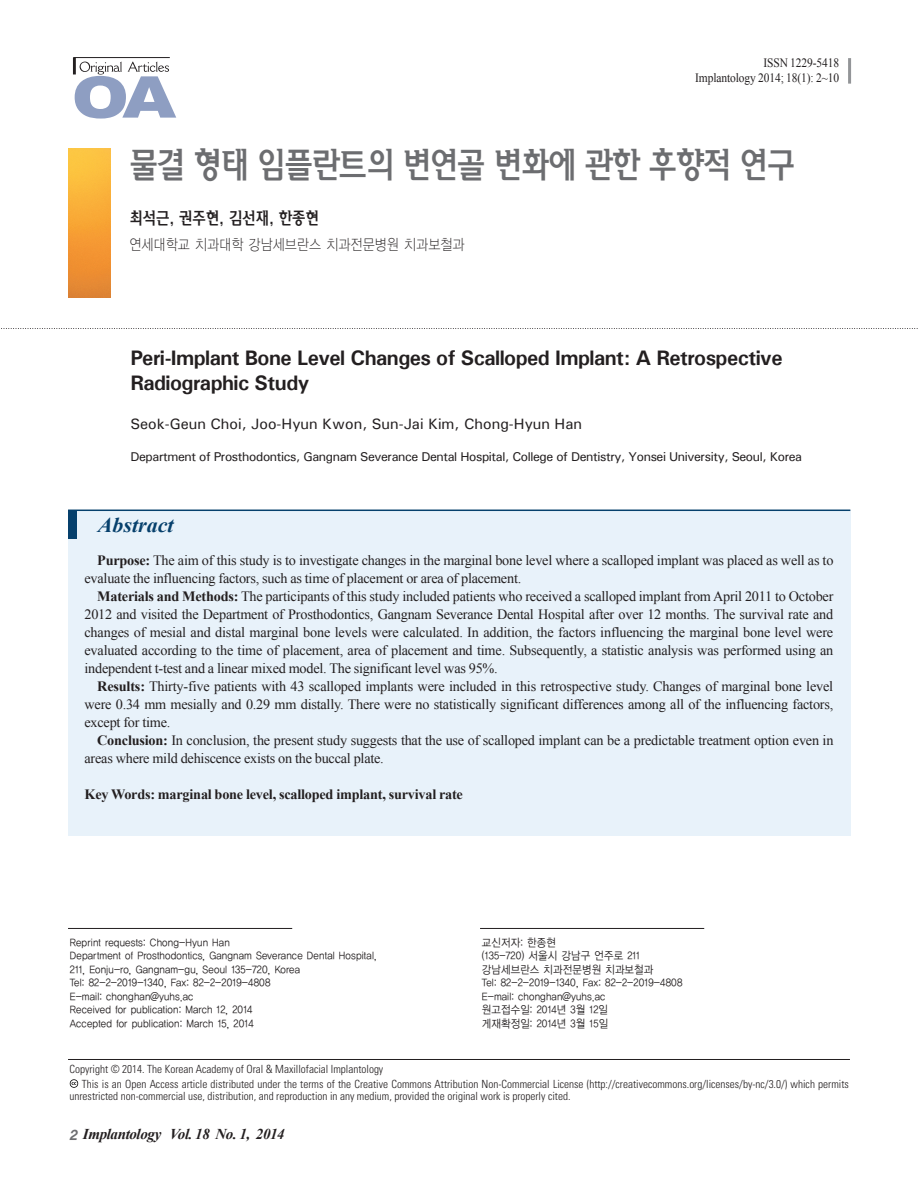
<style>
.page{position:relative;width:918px;height:1188px;background:#fff}
.page>*{position:absolute;margin:0;border:0;box-sizing:border-box;transform-origin:0 0}
.국문제목{font:34.5px "YDI Soma M KS Cpc EUC H";letter-spacing:-.075em;color:#6c6d70;scale:.85 1}
.논문제목{font:700 21px/25.5px "Univers";letter-spacing:-.025em;color:#231f20}
.본문{font:italic 700 21px "Times New Roman";color:#06406c;scale:1.05 1}
.국문저자{font:16.5px "YDI Soma M KS Cpc EUC H";letter-spacing:-.05em;color:#231f20;scale:.85 1}
.저자{font:500 15px "Univers";color:#231f20}
.머리말짝논문종류{font:italic 700 15px "Times New Roman";letter-spacing:-.025em;color:#231f20}
.국문소속{font:15px "YDIYGO110 KS Cpc EUC H";letter-spacing:-.05em;color:#231f20;scale:.85 1}
.영문초록{font:14.25px/18px "Times New Roman";letter-spacing:-.015em;color:#231f20}
.키워드{font:700 14.25px "Times New Roman";letter-spacing:-.015em;color:#231f20}
.소속{font:500 12.75px "Univers";letter-spacing:-.03em;color:#231f20}
.ISSN{font:12.75px "Times New Roman";letter-spacing:-.01em;color:#231f20;scale:.9 1}
.교신저자{font:11.25px/13.5px "YDIYGO120 KS Cpc EUC H";letter-spacing:-.05em;color:#231f20;scale:.9 1}
.copy-open{font:300 condensed 11.25px/12px "Univers";color:#231f20}
.s1{font-weight:700}
.s2{font-family:"YDIYGO360";font-weight:400;font-size:13.5px;color:#6c6d70}
</style>
<div class="page">
<img style="left:68px;top:149px;width:43px;height:149px">
<svg style="left:1px;top:328px;width:917px;height:1px"></svg>
<div style="left:68px;top:511px;width:782px;height:324px;background:#e8f2fa"></div>
<div style="left:68px;top:510px;width:9px;height:29px;background:#06406c"></div>
<hr style="left:68px;top:510px;width:782px;height:1px;background:#06406c">
<hr style="left:73px;top:58px;width:3px;height:16px;background:#231f20">
<hr style="left:73px;top:57px;width:97px;height:1px;background:#231f20">
<svg style="left:75px;top:62px;width:101px;height:57px"></svg>
<hr style="left:68px;top:928px;width:224px;height:1px;background:#231f20">
<hr style="left:480px;top:928px;width:224px;height:1px;background:#231f20">
<svg style="left:70px;top:1079px;width:9px;height:9px"></svg>
<hr style="left:68px;top:1059px;width:782px;height:1px;background:#231f20">
<hr style="left:848px;top:58px;width:3px;height:26px;background:#939598">
<p class="ISSN" style="left:763px;top:54px;width:86px">ISSN 1229-5418</p>
<p class="ISSN" style="left:695px;top:69px;width:161px">Implantology 2014; 18(1): 2~10</p>
<p class="국문제목" style="left:129px;top:145px;width:786px">물결 형태 임플란트의 변연골 변화에 관한 후향적 연구</p>
<p class="국문저자" style="left:129px;top:208px;width:225px">최석근, 권주현, 김선재, 한종현</p>
<p class="국문소속" style="left:129px;top:237px;width:397px">연세대학교 치과대학 강남세브란스 치과전문병원 치과보철과</p>
<p class="논문제목" style="left:130px;top:344px;width:654px">Peri-Implant Bone Level Changes of Scalloped Implant: A Retrospective<br>Radiographic Study</p>
<p class="저자" style="left:130px;top:415px;width:453px">Seok-Geun Choi, Joo-Hyun Kwon, Sun-Jai Kim, Chong-Hyun Han</p>
<p class="소속" style="left:130px;top:449px;width:673px">Department of Prosthodontics, Gangnam Severance Dental Hospital, College of Dentistry, Yonsei University, Seoul, Korea</p>
<p class="본문" style="left:98px;top:510px;width:74px">Abstract</p>
<p class="영문초록" style="left:84px;top:551px;width:751px;text-indent:13px"><span class="s1">Purpose:</span> The aim of this study is to investigate changes in the marginal bone level where a scalloped implant was placed as well as to evaluate the influencing factors, such as time of placement or area of placement.</p>
<p class="영문초록" style="left:84px;top:587px;width:750px;text-align:justify;text-indent:13px"><span class="s1">Materials and Methods:</span> The participants of this study included patients who received a scalloped implant fromApril 2011 to October 2012 and visited the Department of Prosthodontics, Gangnam Severance Dental Hospital after over 12 months. The survival rate and changes of mesial and distal marginal bone levels were calculated. In addition, the factors influencing the marginal bone level were evaluated according to the time of placement, area of placement and time. Subsequently, a statistic analysis was performed using an independent t-test and a linear mixed model. The significant level was 95%.</p>
<p class="영문초록" style="left:84px;top:677px;width:750px;text-align:justify;text-indent:13px"><span class="s1">Results:</span> Thirty-five patients with 43 scalloped implants were included in this retrospective study. Changes of marginal bone level were 0.34 mm mesially and 0.29 mm distally. There were no statistically significant differences among all of the influencing factors, except for time.</p>
<p class="영문초록" style="left:84px;top:731px;width:751px;text-indent:13px"><span class="s1">Conclusion:</span> In conclusion, the present study suggests that the use of scalloped implant can be a predictable treatment option even in areas where mild dehiscence exists on the buccal plate.</p>
<p class="키워드" style="left:84px;top:784px;width:380px">Key Words: marginal bone level, scalloped implant, survival rate</p>
<p class="교신저자" style="left:70px;top:936px;width:180px">Reprint requests: Chong-Hyun Han</p>
<p class="교신저자" style="left:70px;top:949px;width:343px">Department of Prosthodontics, Gangnam Severance Dental Hospital,<br>211, Eonju-ro, Gangnam-gu, Seoul 135-720, Korea</p>
<p class="교신저자" style="left:70px;top:976px;width:225px">Tel: 82-2-2019-1340, Fax: 82-2-2019-4808</p>
<p class="교신저자" style="left:70px;top:990px;width:140px">E-mail: chonghan@yuhs.ac</p>
<p class="교신저자" style="left:70px;top:1003px;width:205px">Received for publication: March 12, 2014</p>
<p class="교신저자" style="left:70px;top:1017px;width:206px">Accepted for publication: March 15, 2014</p>
<p class="교신저자" style="left:482px;top:936px;width:84px">교신저자: 한종현</p>
<p class="교신저자" style="left:482px;top:949px;width:178px">(135-720) 서울시 강남구 언주로 211</p>
<p class="교신저자" style="left:482px;top:963px;width:193px">강남세브란스 치과전문병원 치과보철과</p>
<p class="교신저자" style="left:482px;top:976px;width:225px">Tel: 82-2-2019-1340, Fax: 82-2-2019-4808</p>
<p class="교신저자" style="left:482px;top:990px;width:140px">E-mail: chonghan@yuhs.ac</p>
<p class="교신저자" style="left:482px;top:1003px;width:142px">원고접수일: 2014년 3월 12일</p>
<p class="교신저자" style="left:482px;top:1017px;width:143px">게재확정일: 2014년 3월 15일</p>
<p class="copy-open" style="left:70px;top:1063px;width:315px">Copyright © 2014. The Korean Academy of Oral &amp; Maxillofacial Implantology</p>
<p class="copy-open" style="left:70px;top:1078px;width:781px;text-indent:12px">This is an Open Access article distributed under the terms of the Creative Commons Attribution Non-Commercial License (http://creativecommons.org/licenses/by-nc/3.0/) which permits unrestricted non-commercial use, distribution, and reproduction in any medium, provided the original work is properly cited.</p>
<p class="머리말짝논문종류" style="left:70px;top:1123px;width:217px"><span class="s2">2</span> Implantology Vol. 18 No. 1, 2014</p>
</div>
